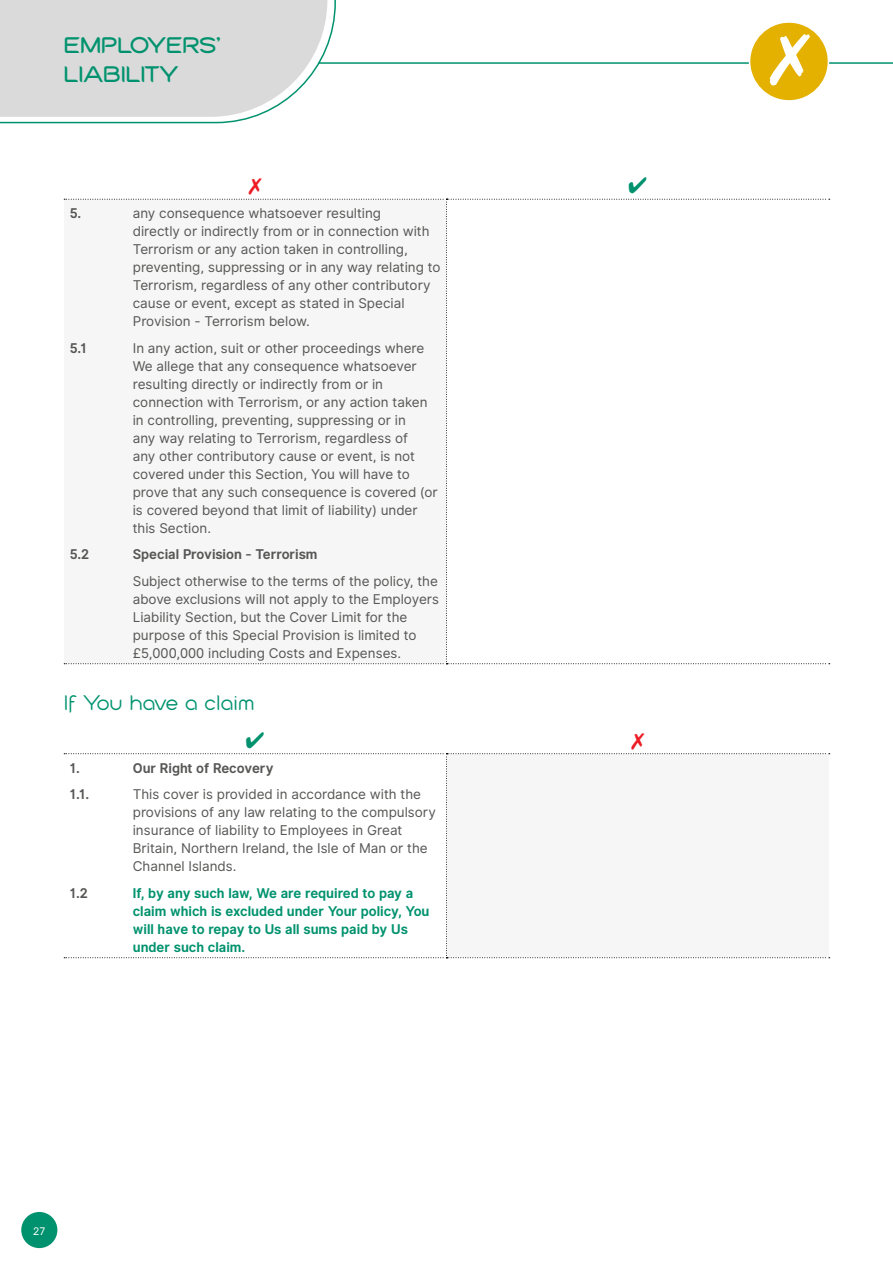
<style>
.page{position:relative;width:893px;height:1263px;background:#fff}
.page>*{position:absolute;margin:0;border:0;box-sizing:border-box;transform-origin:0 0}
.t1{font:700 24px/28.8px "Cabourg";color:#00926e}
.t2{font:22.5px "Cabourg";color:#00926e}
.t3{font:13.5px/18px "Inter UI";color:#575756}
.t4{font:700 13.5px/18px "Inter UI";color:#00926e}
.t5{font:700 13.5px "Inter UI";color:#575756}
.t6{font:10.5px "Inter UI";color:#fff}
</style>
<div class="page">
<div style="left:21px;top:1212px;width:36px;height:36px;background:#00926e;border-radius:50%"></div>
<svg style="left:0;top:0;width:336px;height:124px;background:#dbdddd"></svg>
<hr style="left:318px;top:62px;width:575px;height:2px;background:#00926e">
<div style="left:750px;top:22px;width:78px;height:79px;background:#e4b100;border-radius:50%"></div>
<div style="left:749px;top:21px;width:80px;height:81px;border:2px solid #fff;border-radius:50%"></div>
<svg style="left:770px;top:34px;width:40px;height:51px"></svg>
<svg style="left:64px;top:198px;width:766px;height:466px"></svg>
<svg style="left:64px;top:753px;width:766px;height:205px"></svg>
<h1 class="t1" style="left:64px;top:31px;width:159px">EMPLOYERS’<br>LIABILITY</h1>
<p class="t5" style="left:70px;top:204px;width:13px">5.</p>
<p class="t3" style="left:133px;top:204px;width:309px">any consequence whatsoever resulting<br>directly or indirectly from or in connection with Terrorism or any action taken in controlling, preventing, suppressing or in any way relating to Terrorism, regardless of any other contributory cause or event, except as stated in Special Provision - Terrorism below.</p>
<p class="t5" style="left:70px;top:339px;width:19px">5.1</p>
<p class="t3" style="left:133px;top:339px;width:306px">In any action, suit or other proceedings where We allege that any consequence whatsoever resulting directly or indirectly from or in connection with Terrorism, or any action taken in controlling, preventing, suppressing or in<br>any way relating to Terrorism, regardless of<br>any other contributory cause or event, is not covered under this Section, You will have to prove that any such consequence is covered (or is covered beyond that limit of liability) under this Section.</p>
<p class="t5" style="left:70px;top:545px;width:21px">5.2</p>
<p class="t5" style="left:133px;top:545px;width:186px">Special Provision - Terrorism</p>
<p class="t3" style="left:133px;top:572px;width:308px">Subject otherwise to the terms of the policy, the above exclusions will not apply to the Employers Liability Section, but the Cover Limit for the purpose of this Special Provision is limited to £5,000,000 including Costs and Expenses.</p>
<h2 class="t2" style="left:64px;top:692px;width:192px">If You have a claim</h2>
<p class="t5" style="left:70px;top:759px;width:12px">1.</p>
<p class="t5" style="left:133px;top:759px;width:142px">Our Right of Recovery</p>
<p class="t5" style="left:70px;top:785px;width:21px">1.1.</p>
<p class="t3" style="left:133px;top:785px;width:305px">This cover is provided in accordance with the provisions of any law relating to the compulsory insurance of liability to Employees in Great Britain, Northern Ireland, the Isle of Man or the Channel Islands.</p>
<p class="t5" style="left:70px;top:884px;width:20px">1.2</p>
<p class="t4" style="left:133px;top:884px;width:298px">If, by any such law, We are required to pay a claim which is excluded under Your policy, You will have to repay to Us all sums paid by Us under such claim.</p>
<p class="t6" style="left:33px;top:1224px;width:14px">27</p>
</div>
